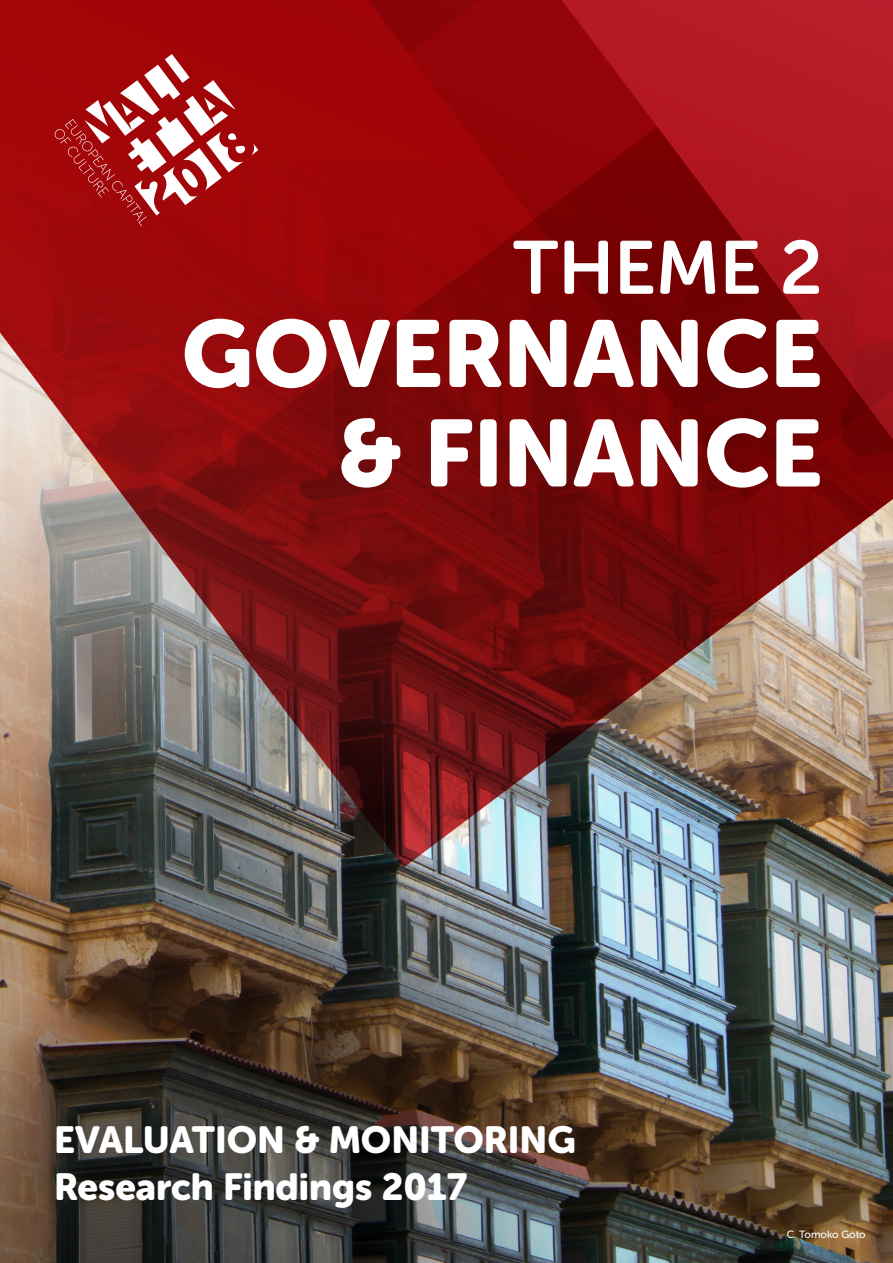
<style>
.page{position:relative;width:893px;height:1263px;background:#fff}
.page>*{position:absolute;margin:0;border:0;box-sizing:border-box;transform-origin:0 0}
.t1{font:94.05px "Museo Sans Rounded 900";color:#fff}
.t2{font:74.85px "Museo Sans Rounded 700";color:#fff}
.t3{font:37.5px "Museo Sans Rounded 900";color:#fff}
.t4{font:10.5px "Museo Sans Rounded 500";color:#fff}
</style>
<div class="page">
<img style="left:0;top:868px;width:893px;height:395px">
<img style="left:0;top:14px;width:893px;height:854px">
<svg style="left:54px;top:54px;width:204px;height:173px"></svg>
<img style="left:0;top:910px;width:607px;height:353px">
<p class="t2" style="left:513px;top:226px;width:311px">THEME 2</p>
<p class="t1" style="left:182px;top:301px;width:642px">GOVERNANCE</p>
<p class="t1" style="left:339px;top:400px;width:485px">&amp; FINANCE</p>
<p class="t3" style="left:54px;top:1119px;width:523px">EVALUATION &amp; MONITORING</p>
<p class="t3" style="left:54px;top:1165px;width:414px">Research Findings 2017</p>
<p class="t4" style="left:787px;top:1229px;width:81px">C. Tomoko Goto</p>
</div>
